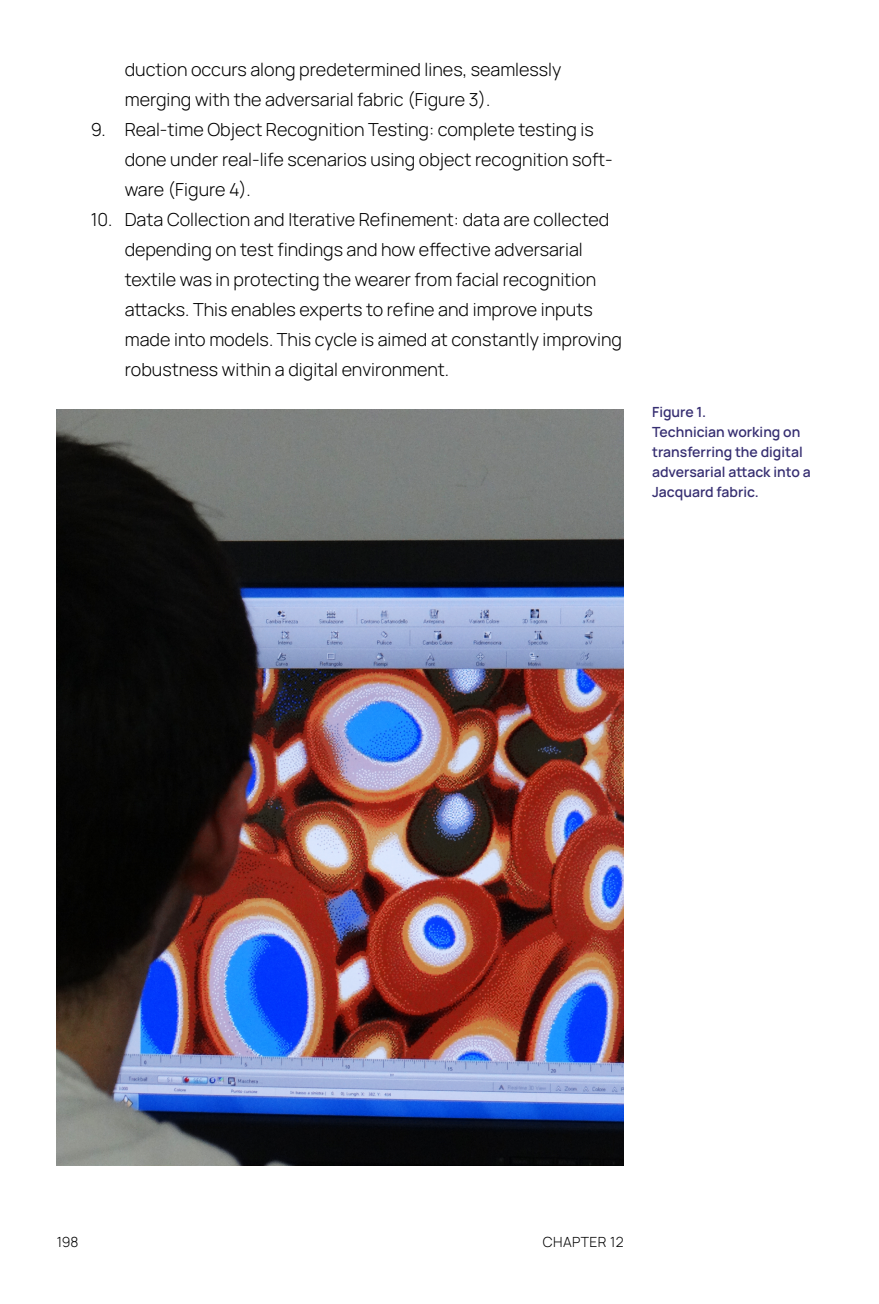
<style>
.page{position:relative;width:879px;height:1304px;background:#fff}
.page>*{position:absolute;margin:0;border:0;box-sizing:border-box;transform-origin:0 0}
.t1{font:300 18px/30px "Manrope";color:#000}
.t2{font:600 14px/20px "Manrope";color:#362e71}
.t3{font:300 14px "Manrope";letter-spacing:.03em;color:#000}
</style>
<div class="page">
<img style="left:57px;top:410px;width:567px;height:755px">
<p class="t1" style="left:125px;top:53px;width:438px">duction occurs along predetermined lines, seamlessly merging with the adversarial fabric (Figure 3).</p>
<p class="t1" style="left:125px;top:113px;width:489px;text-indent:-34px">9. Real-time Object Recognition Testing: complete testing is done under real-life scenarios using object recognition soft&shy;ware (Figure 4).</p>
<p class="t1" style="left:125px;top:203px;width:499px;text-indent:-34px">10. Data Collection and Iterative Refinement: data are collected depending on test findings and how effective adversarial textile was in protecting the wearer from facial recognition attacks. This enables experts to refine and improve inputs made into models. This cycle is aimed at constantly improving robustness within a digital environment.</p>
<p class="t2" style="left:652px;top:401px;width:160px">Figure 1.<br>Technician working on transferring the digital adversarial attack into a<br>Jacquard fabric.</p>
<p class="t3" style="left:57px;top:1231px;width:23px">198</p>
<p class="t3" style="left:543px;top:1231px;width:82px">CHAPTER 12</p>
</div>
